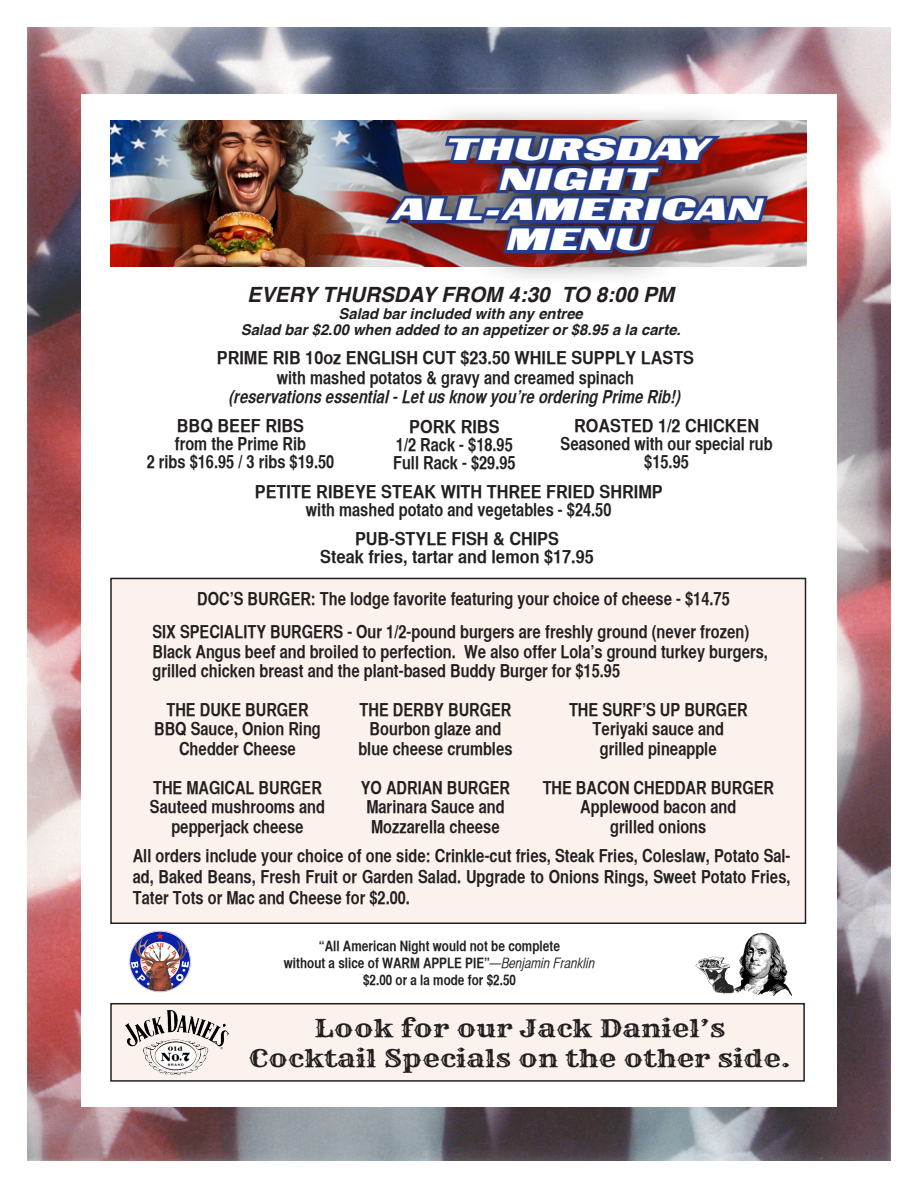
<style>
.page{position:relative;width:918px;height:1188px;background:#fff}
.page>*{position:absolute;margin:0;border:0;box-sizing:border-box;transform-origin:0 0}
.t1{font:27px/30px "Airline";letter-spacing:.03em;color:#fff;text-align:center;scale:1.5 1}
.t2{font:23.7px "Rye";color:#231f20;scale:1.25 1}
.t3{font:italic 700 21px "Helvetica";color:#231f20}
.t4{font:18px/19.5px "Helvetica CY Bold";color:#231f20}
.t5{font:18px "Helvetica CY Bold";color:#231f20;scale:1.1 1}
.t6{font:italic 18px "Helvetica CY Bold";color:#231f20}
.t7{font:italic 700 15px "Helvetica";color:#231f20}
.t8{font:14.4px "Helvetica CY Bold";color:#231f20}
.s1{font-family:"Helvetica CY Oblique"}
</style>
<div class="page">
<img style="left:27px;top:27px;width:864px;height:1134px">
<div style="left:81px;top:94px;width:756px;height:1013px;background:#fff"></div>
<div style="left:111px;top:578px;width:695px;height:345px;background:#fbf2ed"></div>
<div style="left:110px;top:578px;width:696px;height:346px;border:2px solid #231f20"></div>
<img style="left:110px;top:121px;width:696px;height:145px">
<svg style="left:351px;top:112px;width:439px;height:165px"></svg>
<img style="left:383px;top:126px;width:389px;height:133px">
<div style="left:111px;top:1004px;width:693px;height:77px;background:#fbf2ed"></div>
<div style="left:110px;top:1003px;width:695px;height:79px;border:2px solid #231f20"></div>
<img style="left:125px;top:1010px;width:104px;height:65px">
<img style="left:129px;top:930px;width:62px;height:63px">
<img style="left:738px;top:932px;width:53px;height:64px">
<img style="left:696px;top:956px;width:42px;height:38px">
<p class="t1" style="left:446px;top:135px;width:177px">THURSDAY<br>NIGHT</p>
<p class="t1" style="left:393px;top:195px;width:248px">ALL-AMERICAN</p>
<p class="t1" style="left:507px;top:225px;width:96px">MENU</p>
<p class="t3" style="left:247px;top:278px;width:429px">EVERY THURSDAY FROM 4:30 TO 8:00 PM</p>
<p class="t7" style="left:339px;top:301px;width:246px">Salad bar included with any entree</p>
<p class="t7" style="left:241px;top:318px;width:441px">Salad bar $2.00 when added to an appetizer or $8.95 a la carte.</p>
<p class="t5" style="left:217px;top:347px;width:435px">PRIME RIB 10oz ENGLISH CUT $23.50 WHILE SUPPLY LASTS</p>
<p class="t4" style="left:277px;top:367px;width:359px">with mashed potatos &amp; gravy and creamed spinach</p>
<p class="t6" style="left:230px;top:386px;width:453px">(reservations essential - Let us know you’re ordering Prime Rib!)</p>
<p class="t5" style="left:177px;top:415px;width:117px">BBQ BEEF RIBS</p>
<p class="t4" style="left:175px;top:434px;width:133px">from the Prime Rib</p>
<p class="t4" style="left:147px;top:452px;width:189px">2 ribs $16.95 / 3 ribs $19.50</p>
<p class="t5" style="left:409px;top:415px;width:84px">PORK RIBS</p>
<p class="t4" style="left:396px;top:434px;width:118px">1/2 Rack - $18.95</p>
<p class="t4" style="left:393px;top:452px;width:124px">Full Rack - $29.95</p>
<p class="t5" style="left:574px;top:415px;width:170px">ROASTED 1/2 CHICKEN</p>
<p class="t4" style="left:561px;top:434px;width:213px">Seasoned with our special rub</p>
<p class="t4" style="left:644px;top:452px;width:46px">$15.95</p>
<p class="t5" style="left:255px;top:480px;width:372px">PETITE RIBEYE STEAK WITH THREE FRIED SHRIMP</p>
<p class="t4" style="left:306px;top:499px;width:307px">with mashed potato and vegetables - $24.50</p>
<p class="t5" style="left:355px;top:528px;width:187px">PUB-STYLE FISH &amp; CHIPS</p>
<p class="t5" style="left:320px;top:546px;width:250px">Steak fries, tartar and lemon $17.95</p>
<p class="t4" style="left:197px;top:589px;width:534px">DOC’S BURGER: The lodge favorite featuring your choice of cheese - $14.75</p>
<p class="t4" style="left:152px;top:622px;width:617px">SIX SPECIALITY BURGERS - Our 1/2-pound burgers are freshly ground (never frozen)<br>Black Angus beef and broiled to perfection. We also offer Lola’s ground turkey burgers, grilled chicken breast and the plant-based Buddy Burger for $15.95</p>
<p class="t4" style="left:167px;top:699px;width:144px">THE DUKE BURGER</p>
<p class="t4" style="left:154px;top:719px;width:168px">BBQ Sauce, Onion Ring</p>
<p class="t4" style="left:179px;top:738px;width:118px">Chedder Cheese</p>
<p class="t4" style="left:153px;top:777px;width:170px">THE MAGICAL BURGER</p>
<p class="t4" style="left:150px;top:797px;width:177px">Sauteed mushrooms and</p>
<p class="t4" style="left:171px;top:816px;width:134px">pepperjack cheese</p>
<p class="t4" style="left:360px;top:699px;width:153px">THE DERBY BURGER</p>
<p class="t4" style="left:370px;top:719px;width:133px">Bourbon glaze and</p>
<p class="t4" style="left:358px;top:738px;width:156px">blue cheese crumbles</p>
<p class="t4" style="left:361px;top:777px;width:151px">YO ADRIAN BURGER</p>
<p class="t4" style="left:366px;top:797px;width:140px">Marinara Sauce and</p>
<p class="t4" style="left:371px;top:816px;width:130px">Mozzarella cheese</p>
<p class="t4" style="left:569px;top:699px;width:180px">THE SURF’S UP BURGER</p>
<p class="t4" style="left:593px;top:719px;width:133px">Teriyaki sauce and</p>
<p class="t4" style="left:600px;top:738px;width:118px">grilled pineapple</p>
<p class="t4" style="left:543px;top:777px;width:233px">THE BACON CHEDDAR BURGER</p>
<p class="t4" style="left:580px;top:797px;width:158px">Applewood bacon and</p>
<p class="t4" style="left:610px;top:816px;width:98px">grilled onions</p>
<p class="t4" style="left:133px;top:845px;width:659px;line-height:21px;text-align:justify">All orders include your choice of one side: Crinkle-cut fries, Steak Fries, Coleslaw, Potato Sal&shy;ad, Baked Beans, Fresh Fruit or Garden Salad. Upgrade to Onions Rings, Sweet Potato Fries, Tater Tots or Mac and Cheese for $2.00.</p>
<p class="t8" style="left:319px;top:937px;width:243px">“All American Night would not be complete</p>
<p class="t8" style="left:284px;top:954px;width:313px">without a slice of WARM APPLE PIE”<span class="s1">—Benjamin Franklin</span></p>
<p class="t8" style="left:363px;top:971px;width:154px">$2.00 or a la mode for $2.50</p>
<p class="t2" style="left:314px;top:1014px;width:330px">Look for our Jack Daniel’s</p>
<p class="t2" style="left:249px;top:1044px;width:435px">Cocktail Specials on the other side.</p>
</div>
